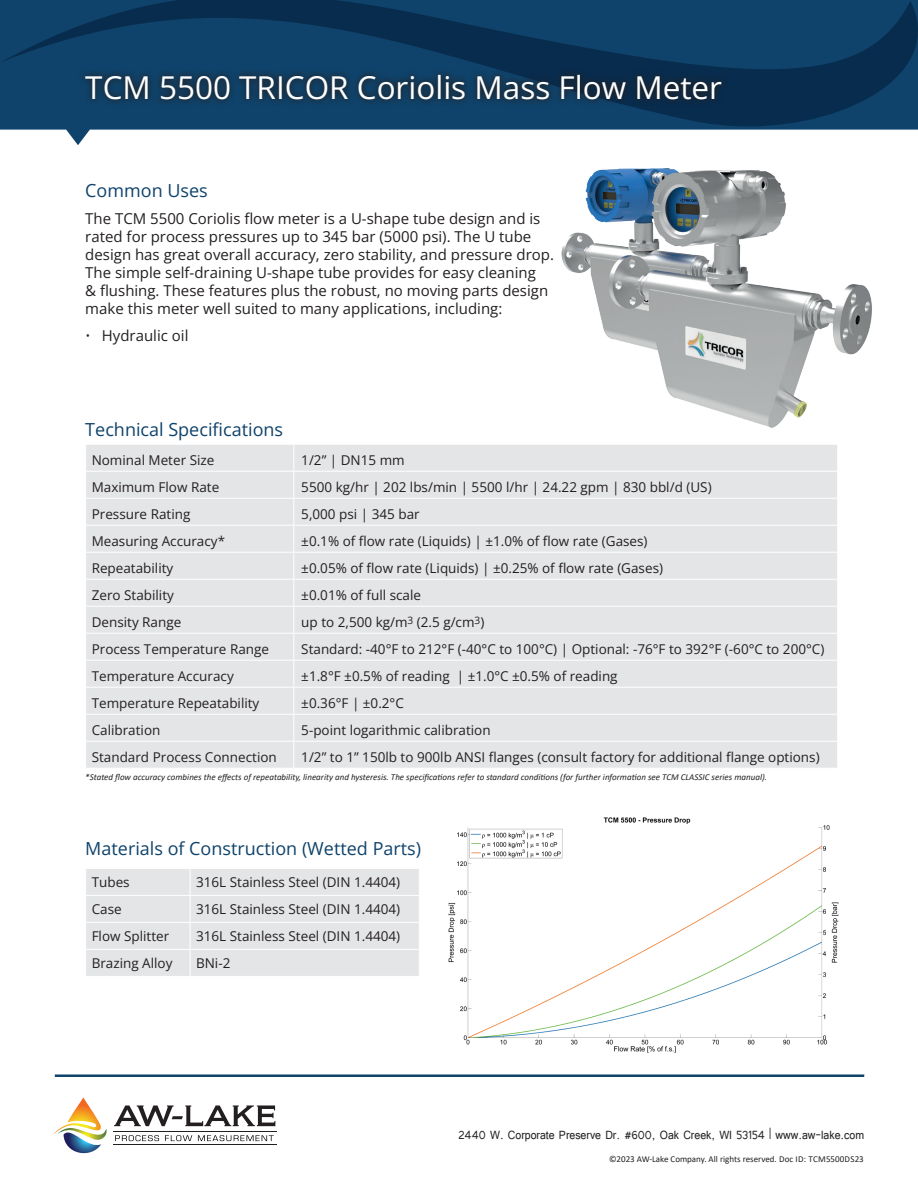
<style>
.page{position:relative;width:918px;height:1188px;background:#fff}
.page>*{position:absolute;margin:0;border:0;box-sizing:border-box;transform-origin:0 0}
.Product_Headline{font:31.5px "Open Sans";color:#fff}
.Headline{font:18px "Open Sans";color:#0f436b}
.Content_Body{font:15px/18px "Open Sans";color:#231f20}
.t1{font:15px "Tunga";color:#231f20;scale:.9 1}
.Subhead_Line{font:13.5px "Open Sans";color:#231f20}
.Table_Content_Text{font:13.5px "Open Sans";color:#231f20}
.Content_Body-2{font:13.5px "Open Sans";color:#231f20}
.Part_Number_Guide_Headline{font:italic 9px "Calibri";color:#231f20}
.Part_Number_Guide_Headline-2{font:9px "Calibri";color:#231f20}
.s1{font-weight:300}
</style>
<div class="page">
<div style="left:86px;top:869px;width:333px;height:107px;background:#e4e5e7"></div>
<div style="left:86px;top:445px;width:751px;height:323px;background:#e4e5e7"></div>
<hr style="left:85px;top:471px;width:209px;height:1px;background:#fff">
<hr style="left:294px;top:471px;width:544px;height:1px;background:#fff">
<hr style="left:85px;top:498px;width:209px;height:1px;background:#fff">
<hr style="left:294px;top:498px;width:544px;height:1px;background:#fff">
<hr style="left:85px;top:525px;width:209px;height:1px;background:#fff">
<hr style="left:294px;top:525px;width:544px;height:1px;background:#fff">
<hr style="left:85px;top:552px;width:209px;height:1px;background:#fff">
<hr style="left:294px;top:552px;width:544px;height:1px;background:#fff">
<hr style="left:85px;top:579px;width:209px;height:1px;background:#fff">
<hr style="left:294px;top:579px;width:544px;height:1px;background:#fff">
<hr style="left:85px;top:606px;width:209px;height:1px;background:#fff">
<hr style="left:294px;top:606px;width:544px;height:1px;background:#fff">
<hr style="left:85px;top:633px;width:209px;height:1px;background:#fff">
<hr style="left:294px;top:633px;width:544px;height:1px;background:#fff">
<hr style="left:85px;top:660px;width:209px;height:1px;background:#fff">
<hr style="left:294px;top:660px;width:544px;height:1px;background:#fff">
<hr style="left:85px;top:687px;width:209px;height:1px;background:#fff">
<hr style="left:294px;top:687px;width:544px;height:1px;background:#fff">
<hr style="left:85px;top:714px;width:209px;height:1px;background:#fff">
<hr style="left:294px;top:714px;width:544px;height:1px;background:#fff">
<hr style="left:85px;top:741px;width:209px;height:1px;background:#fff">
<hr style="left:294px;top:741px;width:544px;height:1px;background:#fff">
<svg style="left:293px;top:445px;width:1px;height:323px"></svg>
<svg style="left:53px;top:1097px;width:54px;height:57px"></svg>
<svg style="left:114px;top:1105px;width:161px;height:21px"></svg>
<hr style="left:113px;top:1131px;width:164px;height:1px;background:#211e1e">
<hr style="left:113px;top:1144px;width:164px;height:1px;background:#211e1e">
<svg style="left:115px;top:1135px;width:44px;height:6px"></svg>
<svg style="left:165px;top:1135px;width:27px;height:6px"></svg>
<svg style="left:198px;top:1135px;width:76px;height:6px"></svg>
<div style="left:55px;top:1075px;width:809px;height:1px;border:1px solid #0f436b"></div>
<svg style="left:0;top:0;width:918px;height:145px;background:#2c5677"></svg>
<img style="left:547px;top:168px;width:325px;height:281px">
<img style="left:448px;top:817px;width:391px;height:236px">
<div style="left:78px;top:67px;width:651px;height:41px;background:#231f20;opacity:.75"></div>
<p class="Product_Headline" style="left:85px;top:66px;width:638px">TCM 5500 TRICOR Coriolis Mass Flow Meter</p>
<p class="Headline" style="left:85px;top:178px;width:124px">Common Uses</p>
<p class="Content_Body" style="left:85px;top:209px;width:470px">The TCM 5500 Coriolis flow meter is a U-shape tube design and is rated for process pressures up to 345 bar (5000 psi). The U tube design has great overall accuracy, zero stability, and pressure drop.<br>The simple self-draining U-shape tube provides for easy cleaning<br>&amp; flushing. These features plus the robust, no moving parts design make this meter well suited to many applications, including:</p>
<p class="Content_Body" style="left:85px;top:326px;width:105px"><span class="s1">•</span> Hydraulic oil</p>
<p class="Headline" style="left:85px;top:417px;width:199px">Technical Specifications</p>
<p class="Table_Content_Text" style="left:92px;top:451px;width:124px">Nominal Meter Size</p>
<p class="Subhead_Line" style="left:301px;top:451px;width:105px">1/2” | DN15 mm</p>
<p class="Table_Content_Text" style="left:92px;top:478px;width:129px">Maximum Flow Rate</p>
<p class="Subhead_Line" style="left:301px;top:478px;width:412px">5500 kg/hr | 202 lbs/min | 5500 l/hr | 24.22 gpm | 830 bbl/d (US)</p>
<p class="Table_Content_Text" style="left:92px;top:505px;width:100px">Pressure Rating</p>
<p class="Subhead_Line" style="left:301px;top:505px;width:120px">5,000 psi | 345 bar</p>
<p class="Table_Content_Text" style="left:92px;top:532px;width:135px">Measuring Accuracy*</p>
<p class="Subhead_Line" style="left:301px;top:532px;width:348px">±0.1% of flow rate (Liquids) | ±1.0% of flow rate (Gases)</p>
<p class="Table_Content_Text" style="left:92px;top:559px;width:83px">Repeatability</p>
<p class="Subhead_Line" style="left:301px;top:559px;width:363px">±0.05% of flow rate (Liquids) | ±0.25% of flow rate (Gases)</p>
<p class="Table_Content_Text" style="left:92px;top:586px;width:84px">Zero Stability</p>
<p class="Subhead_Line" style="left:301px;top:586px;width:121px">±0.01% of full scale</p>
<p class="Table_Content_Text" style="left:92px;top:613px;width:91px">Density Range</p>
<p class="Subhead_Line" style="left:301px;top:613px;width:185px">up to 2,500 kg/m<sup>3</sup> (2.5 g/cm<sup>3</sup>)</p>
<p class="Table_Content_Text" style="left:92px;top:640px;width:179px">Process Temperature Range</p>
<p class="Subhead_Line" style="left:301px;top:640px;width:525px">Standard: -40°F to 212°F (-40°C to 100°C) | Optional: -76°F to 392°F (-60°C to 200°C)</p>
<p class="Table_Content_Text" style="left:92px;top:667px;width:144px">Temperature Accuracy</p>
<p class="Subhead_Line" style="left:301px;top:667px;width:318px">±1.8°F ±0.5% of reading | ±1.0°C ±0.5% of reading</p>
<p class="Table_Content_Text" style="left:92px;top:694px;width:169px">Temperature Repeatability</p>
<p class="Subhead_Line" style="left:301px;top:694px;width:104px">±0.36°F | ±0.2°C</p>
<p class="Table_Content_Text" style="left:92px;top:721px;width:70px">Calibration</p>
<p class="Subhead_Line" style="left:301px;top:721px;width:191px">5-point logarithmic calibration</p>
<p class="Table_Content_Text" style="left:92px;top:748px;width:187px">Standard Process Connection</p>
<p class="Subhead_Line" style="left:301px;top:748px;width:520px">1/2” to 1” 150lb to 900lb ANSI flanges (consult factory for additional flange options)</p>
<p class="Part_Number_Guide_Headline" style="left:85px;top:771px;width:683px">*Stated flow accuracy combines the effects of repeatability, linearity and hysteresis. The specifications refer to standard conditions (for further information see TCM CLASSIC series manual).</p>
<p class="Headline" style="left:85px;top:836px;width:337px">Materials of Construction (Wetted Parts)</p>
<p class="Table_Content_Text" style="left:92px;top:873px;width:40px">Tubes</p>
<p class="Content_Body-2" style="left:196px;top:873px;width:206px">316L Stainless Steel (DIN 1.4404)</p>
<p class="Table_Content_Text" style="left:92px;top:900px;width:32px">Case</p>
<p class="Content_Body-2" style="left:196px;top:900px;width:206px">316L Stainless Steel (DIN 1.4404)</p>
<p class="Table_Content_Text" style="left:92px;top:927px;width:79px">Flow Splitter</p>
<p class="Content_Body-2" style="left:196px;top:927px;width:206px">316L Stainless Steel (DIN 1.4404)</p>
<p class="Table_Content_Text" style="left:92px;top:954px;width:82px">Brazing Alloy</p>
<p class="Content_Body-2" style="left:196px;top:954px;width:36px">BNi-2</p>
<p class="t1" style="left:458px;top:1125px;width:452px">2440 W. Corporate Preserve Dr. #600, Oak Creek, WI 53154 | www.aw-lake.com</p>
<p class="Part_Number_Guide_Headline-2" style="left:609px;top:1153px;width:256px">©2023 AW-Lake Company. All rights reserved. Doc ID: TCM5500DS23</p>
</div>
